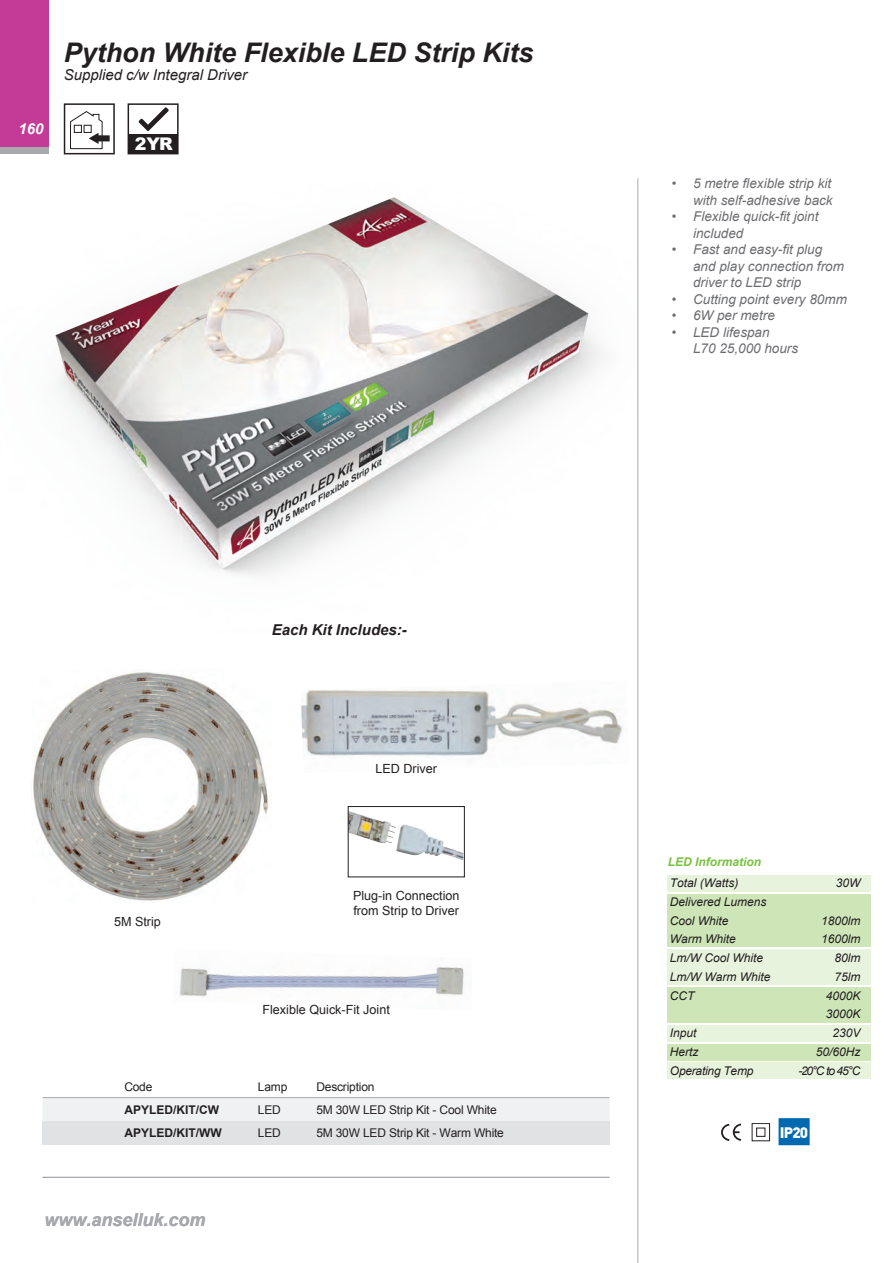
<style>
.page{position:relative;width:893px;height:1263px;background:#fff}
.page>*{position:absolute;margin:0;border:0;box-sizing:border-box;transform-origin:0 0}
.t1{font:italic 700 27px "Arial";color:#231f20}
.t2{font:italic 700 18px "Arial";color:#a8a9ad}
.t3{font:900 17.4px "Arial";color:#fff}
.t4{font:italic 15px "Arial";color:#231f20}
.t5{font:italic 700 15px "Arial";color:#231f20}
.t6{font:900 15px "DIN";color:#fff}
.t7{font:italic 700 15px "Arial";color:#fff}
.t8{font:italic 13.5px/16.5px "Arial";color:#6c6d70}
.t9{font:12.6px/15.1px "Arial";color:#231f20}
.t10{font:italic 12px/18.8px "Arial";color:#231f20}
.t11{font:12px "Arial";letter-spacing:-.015em;color:#231f20}
.t12{font:700 12px "Arial";color:#231f20}
.t13{font:italic 700 12px "Arial";color:#79c142}
.t14{font:italic 12px "Arial";letter-spacing:-.02em;color:#231f20}
</style>
<div class="page">
<hr style="left:43px;top:1177px;width:566px;height:1px;background:#a8a9ad">
<div style="left:668px;top:1026px;width:203px;height:16px;background:#e8f3de"></div>
<div style="left:668px;top:1044px;width:203px;height:16px;background:#cee5b8"></div>
<div style="left:668px;top:1062px;width:203px;height:16px;background:#e8f3de"></div>
<div style="left:668px;top:987px;width:203px;height:36px;background:#cee5b8"></div>
<div style="left:668px;top:949px;width:203px;height:35px;background:#e8f3de"></div>
<svg style="left:721px;top:1123px;width:20px;height:18px"></svg>
<svg style="left:751px;top:1123px;width:20px;height:19px"></svg>
<div style="left:778px;top:1118px;width:32px;height:27px;background:#0169b0"></div>
<hr style="left:637px;top:178px;width:1px;height:1085px;background:#a8a9ad">
<div style="left:43px;top:1098px;width:567px;height:23px;background:#f0f1f2"></div>
<div style="left:43px;top:1121px;width:567px;height:24px;background:#e1e2e4"></div>
<hr style="left:43px;top:1097px;width:566px;height:1px;background:#a8a9ad">
<div style="left:668px;top:875px;width:203px;height:16px;background:#e8f3de"></div>
<div style="left:668px;top:894px;width:203px;height:52px;background:#cee5b8"></div>
<img style="left:55px;top:124px;width:583px;height:586px">
<img style="left:179px;top:967px;width:285px;height:30px">
<img style="left:31px;top:669px;width:240px;height:232px">
<img style="left:301px;top:681px;width:328px;height:75px">
<img style="left:350px;top:811px;width:113px;height:49px">
<div style="left:348px;top:806px;width:117px;height:71px;border:1px solid #231f20"></div>
<div style="left:65px;top:104px;width:49px;height:49px;background:#fff"></div>
<svg style="left:70px;top:111px;width:40px;height:38px"></svg>
<div style="left:64px;top:103px;width:51px;height:51px;border:2px solid #231f20"></div>
<div style="left:128px;top:104px;width:50px;height:49px;background:#fff"></div>
<div style="left:128px;top:135px;width:50px;height:18px;background:#231f20"></div>
<svg style="left:139px;top:107px;width:30px;height:24px"></svg>
<div style="left:128px;top:103px;width:51px;height:51px;border:2px solid #231f20"></div>
<div style="left:0;top:147px;width:49px;height:7px;background:#a8a9ad"></div>
<div style="left:0;top:0;width:49px;height:147px;background:#c33b96"></div>
<p class="t7" style="left:19px;top:118px;width:27px">160</p>
<h1 class="t1" style="left:64px;top:35px;width:471px">Python White Flexible LED Strip Kits</h1>
<p class="t4" style="left:64px;top:65px;width:185px">Supplied c/w Integral Driver</p>
<p class="t3" style="left:135px;top:131px;width:40px">2YR</p>
<p class="t5" style="left:272px;top:619px;width:137px">Each Kit Includes:-</p>
<p class="t9" style="left:114px;top:914px;width:48px">5M Strip</p>
<p class="t9" style="left:375px;top:761px;width:63px">LED Driver</p>
<p class="t9" style="left:353px;top:888px;width:108px">Plug-in Connection from Strip to Driver</p>
<p class="t9" style="left:262px;top:1002px;width:129px">Flexible Quick-Fit Joint</p>
<p class="t11" style="left:124px;top:1079px;width:30px">Code</p>
<p class="t11" style="left:258px;top:1079px;width:31px">Lamp</p>
<p class="t11" style="left:316px;top:1079px;width:60px">Description</p>
<p class="t12" style="left:124px;top:1102px;width:96px">APYLED/KIT/CW</p>
<p class="t11" style="left:258px;top:1102px;width:24px">LED</p>
<p class="t11" style="left:316px;top:1102px;width:182px">5M 30W LED Strip Kit - Cool White</p>
<p class="t12" style="left:124px;top:1125px;width:99px">APYLED/KIT/WW</p>
<p class="t11" style="left:258px;top:1125px;width:24px">LED</p>
<p class="t11" style="left:316px;top:1125px;width:189px">5M 30W LED Strip Kit - Warm White</p>
<h2 class="t2" style="left:44px;top:1208px;width:163px">www.anselluk.com</h2>
<p class="t8" style="left:672px;top:176px;width:162px;text-align:right">• 5 metre flexible strip kit with self-adhesive back</p>
<p class="t8" style="left:693px;top:209px;width:127px;text-indent:-21px">• Flexible quick-fit joint included</p>
<p class="t8" style="left:693px;top:242px;width:152px;text-indent:-21px">• Fast and easy-fit plug and play connection from driver to LED strip</p>
<p class="t8" style="left:672px;top:291px;width:177px">• Cutting point every 80mm</p>
<p class="t8" style="left:672px;top:308px;width:105px">• 6W per metre</p>
<p class="t8" style="left:693px;top:324px;width:107px;text-indent:-21px">• LED lifespan<br>L70 25,000 hours</p>
<p class="t13" style="left:668px;top:853px;width:95px">LED Information</p>
<p class="t10" style="left:670px;top:874px;width:70px">Total (Watts)</p>
<p class="t10" style="left:836px;top:874px;width:26px">30W</p>
<p class="t10" style="left:670px;top:892px;width:98px">Delivered Lumens<br>Cool White</p>
<p class="t10" style="left:821px;top:911px;width:41px">1800lm</p>
<p class="t10" style="left:670px;top:930px;width:67px">Warm White</p>
<p class="t10" style="left:821px;top:930px;width:41px">1600lm</p>
<p class="t10" style="left:670px;top:949px;width:95px">Lm/W Cool White</p>
<p class="t10" style="left:834px;top:949px;width:28px">80lm</p>
<p class="t10" style="left:670px;top:967px;width:102px">Lm/W Warm White</p>
<p class="t10" style="left:834px;top:967px;width:28px">75lm</p>
<p class="t10" style="left:670px;top:986px;width:26px">CCT</p>
<p class="t10" style="left:826px;top:986px;width:36px">4000K<br>3000K</p>
<p class="t10" style="left:670px;top:1024px;width:28px">Input</p>
<p class="t10" style="left:832px;top:1024px;width:30px">230V</p>
<p class="t10" style="left:670px;top:1042px;width:30px">Hertz</p>
<p class="t10" style="left:816px;top:1042px;width:46px">50/60Hz</p>
<p class="t14" style="left:670px;top:1062px;width:85px">Operating Temp</p>
<p class="t10" style="left:798px;top:1061px;width:64px">-20°C to 45°C</p>
<p class="t6" style="left:780px;top:1122px;width:30px">IP20</p>
</div>
